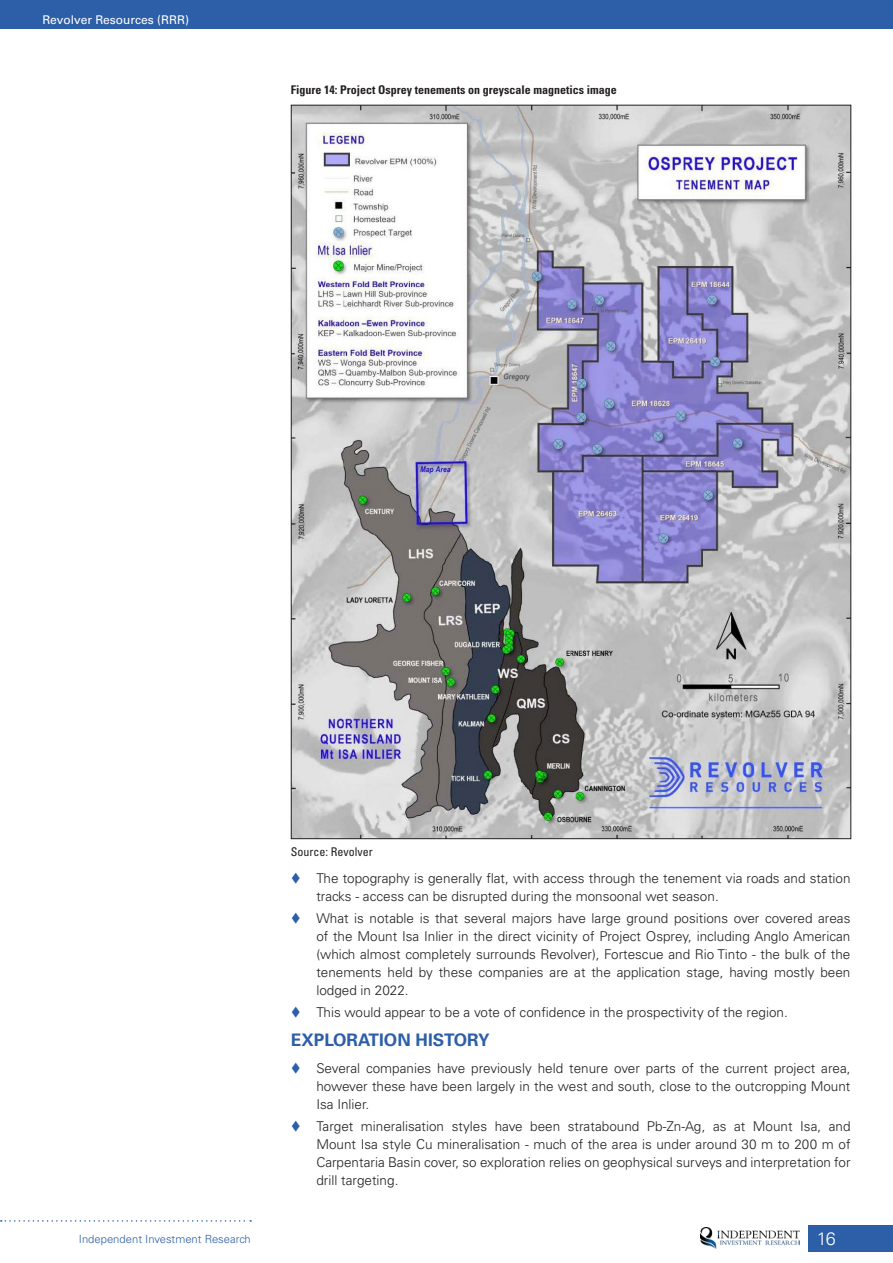
<style>
.page{position:relative;width:893px;height:1263px;background:#fff}
.page>*{position:absolute;margin:0;border:0;box-sizing:border-box;transform-origin:0 0}
.t1{font:300 18px "Univers LT Std";color:#fff}
.t2{font:700 17.25px "Univers LT Std";color:#2d5fa9}
.t3{font:300 13.5px/18px "Univers LT Std";color:#231f20;text-align:justify}
.t4{font:700 condensed 12px "Univers LT Std";color:#231f20}
.t5{font:12px "Univers LT Std";color:#fff}
.t6{font:condensed 12px "Univers LT Std";color:#231f20}
.t7{font:300 11.25px "Univers LT Std";color:#2d5fa9}
</style>
<div class="page">
<div style="left:808px;top:1225px;width:85px;height:26px;background:#2d5fa9"></div>
<div style="left:0;top:0;width:893px;height:28px;background:#2d5fa9"></div>
<img style="left:700px;top:1227px;width:99px;height:21px">
<svg style="left:1px;top:1220px;width:250px;height:2px"></svg>
<img style="left:293px;top:107px;width:556px;height:730px">
<svg style="left:292px;top:828px;width:8px;height:10px"></svg>
<p class="t5" style="left:43px;top:13px;width:148px">Revolver Resources (RRR)</p>
<p class="t4" style="left:291px;top:82px;width:327px">Figure 14: Project Osprey tenements on greyscale magnetics image</p>
<p class="t7" style="left:79px;top:1232px;width:173px">Independent Investment Research</p>
<p class="t6" style="left:291px;top:844px;width:83px">Source: Revolver</p>
<p class="t3" style="left:316px;top:869px;width:536px">The topography is generally flat, with access through the tenement via roads and station tracks - access can be disrupted during the monsoonal wet season.</p>
<p class="t3" style="left:316px;top:909px;width:536px">What is notable is that several majors have large ground positions over covered areas of the Mount Isa Inlier in the direct vicinity of Project Osprey, including Anglo American (which almost completely surrounds Revolver), Fortescue and Rio Tinto - the bulk of the tenements held by these companies are at the application stage, having mostly been lodged in 2022.</p>
<p class="t3" style="left:316px;top:1003px;width:473px">This would appear to be a vote of confidence in the prospectivity of the region.</p>
<p class="t2" style="left:291px;top:1030px;width:200px">EXPLORATION HISTORY</p>
<p class="t3" style="left:316px;top:1059px;width:536px">Several companies have previously held tenure over parts of the current project area, however these have been largely in the west and south, close to the outcropping Mount Isa Inlier.</p>
<p class="t3" style="left:316px;top:1117px;width:536px">Target mineralisation styles have been stratabound Pb-Zn-Ag, as at Mount Isa, and Mount Isa style Cu mineralisation - much of the area is under around 30 m to 200 m of Carpentaria Basin cover, so exploration relies on geophysical surveys and interpretation for drill targeting.</p>
<h1 class="t1" style="left:817px;top:1227px;width:21px">16</h1>
</div>
